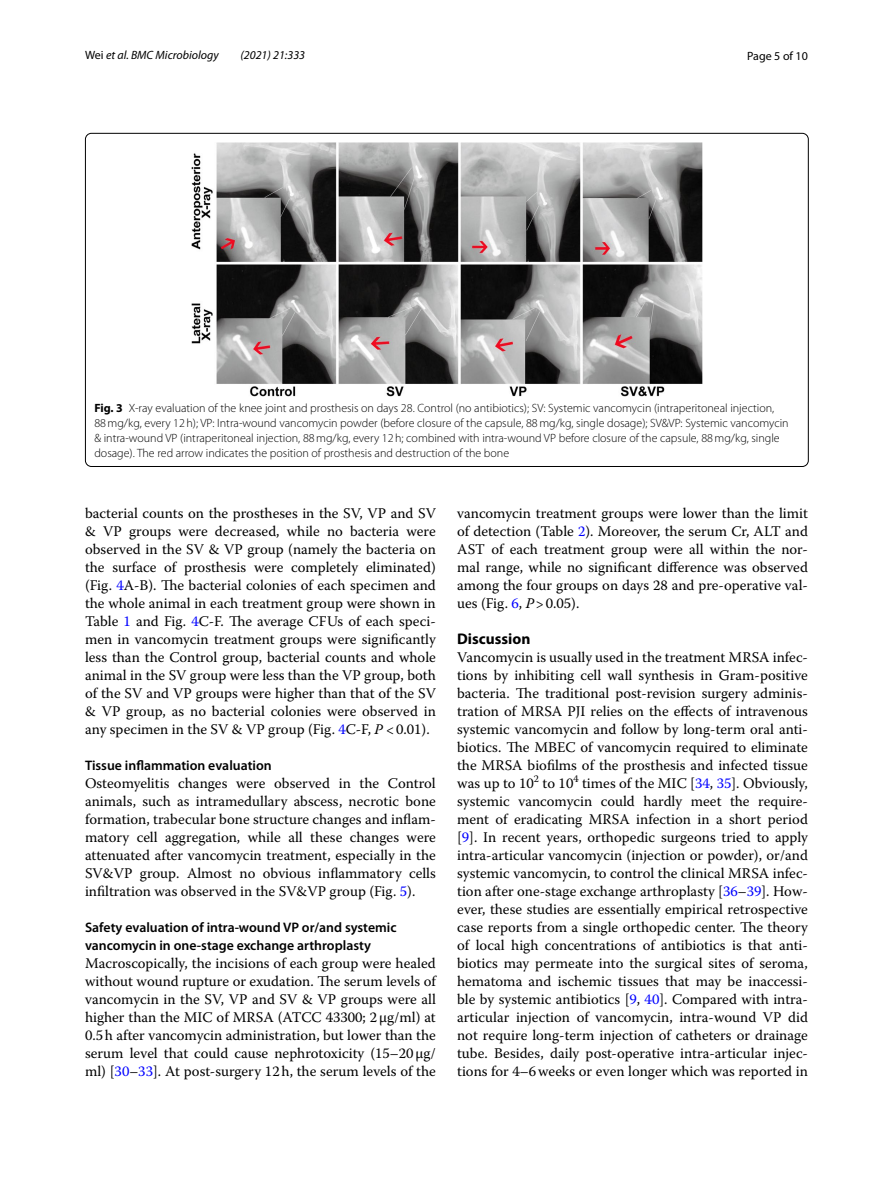
<style>
.page{position:relative;width:893px;height:1187px;background:#fff}
.page>*{position:absolute;margin:0;border:0;box-sizing:border-box;transform-origin:0 0}
.t1{font:700 15.45px "Myriad Pro";color:#000}
.t2{font:14.7px/18px "Warnock Pro";color:#000;text-align:justify}
.t3{font:600 13.8px/18px "Myriad Pro";color:#000}
.t4{font:300 12px/15px "Myriad Pro";color:#000}
.t5{font:italic 12px "Myriad Pro";color:#000}
.t6{font:12px "Myriad Pro";color:#000}
.s1{font-style:normal}
.s2{font-weight:700}
.s3{color:#00f}
.s4{font-style:italic}
</style>
<div class="page">
<img style="left:192px;top:142px;width:510px;height:254px">
<p class="t5" style="left:85px;top:48px;width:135px"><span class="s1">Wei</span> et al. BMC Microbiology</p>
<p class="t5" style="left:241px;top:48px;width:66px">(2021) 21:333</p>
<p class="t6" style="left:747px;top:48px;width:62px">Page 5 of 10</p>
<p class="t4" style="left:94px;top:400px;width:696px"><span class="s2">Fig. 3</span> X-ray evaluation of the knee joint and prosthesis on days 28. Control (no antibiotics); SV: Systemic vancomycin (intraperitoneal injection, 88mg/kg, every 12h); VP: Intra-wound vancomycin powder (before closure of the capsule, 88mg/kg, single dosage); SV&amp;VP: Systemic vancomycin &amp; intra-wound VP (intraperitoneal injection, 88mg/kg, every 12h; combined with intra-wound VP before closure of the capsule, 88mg/kg, single dosage). The red arrow indicates the position of prosthesis and destruction of the bone</p>
<p class="t2" style="left:85px;top:504px;width:352px">bacterial counts on the prostheses in the SV, VP and SV &amp; VP groups were decreased, while no bacteria were observed in the SV &amp; VP group (namely the bacteria on the surface of prosthesis were completely eliminated) (Fig. <span class="s3">4</span>A-B). The bacterial colonies of each specimen and the whole animal in each treatment group were shown in Table <span class="s3">1</span> and Fig. <span class="s3">4</span>C-F. The average CFUs of each speci&shy;men in vancomycin treatment groups were significantly less than the Control group, bacterial counts and whole animal in the SV group were less than the VP group, both of the SV and VP groups were higher than that of the SV &amp; VP group, as no bacterial colonies were observed in any specimen in the SV &amp; VP group (Fig. <span class="s3">4</span>C-F, <span class="s4">P</span> &lt;0.01).</p>
<p class="t3" style="left:85px;top:756px;width:188px">Tissue inflammation evaluation</p>
<p class="t2" style="left:85px;top:774px;width:352px">Osteomyelitis changes were observed in the Control animals, such as intramedullary abscess, necrotic bone formation, trabecular bone structure changes and inflam&shy;matory cell aggregation, while all these changes were attenuated after vancomycin treatment, especially in the SV&amp;VP group. Almost no obvious inflammatory cells infiltration was observed in the SV&amp;VP group (Fig. <span class="s3">5</span>).</p>
<p class="t3" style="left:85px;top:918px;width:313px">Safety evaluation of intra‑wound VP or/and systemic vancomycin in one‑stage exchange arthroplasty</p>
<p class="t2" style="left:85px;top:954px;width:352px">Macroscopically, the incisions of each group were healed without wound rupture or exudation. The serum levels of vancomycin in the SV, VP and SV &amp; VP groups were all higher than the MIC of MRSA (ATCC 43300; 2μg/ml) at 0.5h after vancomycin administration, but lower than the serum level that could cause nephrotoxicity (15–20μg/ ml) [<span class="s3">30</span>–<span class="s3">33</span>]. At post-surgery 12h, the serum levels of the</p>
<p class="t2" style="left:457px;top:504px;width:352px">vancomycin treatment groups were lower than the limit of detection (Table <span class="s3">2</span>). Moreover, the serum Cr, ALT and AST of each treatment group were all within the nor&shy;mal range, while no significant difference was observed among the four groups on days 28 and pre-operative val&shy;ues (Fig. <span class="s3">6</span>, <span class="s4">P</span>&gt;0.05).</p>
<p class="t1" style="left:457px;top:629px;width:75px">Discussion</p>
<p class="t2" style="left:457px;top:648px;width:352px">Vancomycin is usually used in the treatment MRSA infec&shy;tions by inhibiting cell wall synthesis in Gram-positive bacteria. The traditional post-revision surgery adminis&shy;tration of MRSA PJI relies on the effects of intravenous systemic vancomycin and follow by long-term oral anti&shy;biotics. The MBEC of vancomycin required to eliminate the MRSA biofilms of the prosthesis and infected tissue was up to 10<sup>2</sup> to 10<sup>4</sup> times of the MIC [<span class="s3">34</span>, <span class="s3">35</span>]. Obviously, systemic vancomycin could hardly meet the require&shy;ment of eradicating MRSA infection in a short period [<span class="s3">9</span>]. In recent years, orthopedic surgeons tried to apply intra-articular vancomycin (injection or powder), or/and systemic vancomycin, to control the clinical MRSA infec&shy;tion after one-stage exchange arthroplasty [<span class="s3">36</span>–<span class="s3">39</span>]. How&shy;ever, these studies are essentially empirical retrospective case reports from a single orthopedic center. The theory of local high concentrations of antibiotics is that anti&shy;biotics may permeate into the surgical sites of seroma, hematoma and ischemic tissues that may be inaccessi&shy;ble by systemic antibiotics [<span class="s3">9</span>, <span class="s3">40</span>]. Compared with intra&shy;articular injection of vancomycin, intra-wound VP did not require long-term injection of catheters or drainage tube. Besides, daily post-operative intra-articular injec&shy;tions for 4–6weeks or even longer which was reported in</p>
</div>
